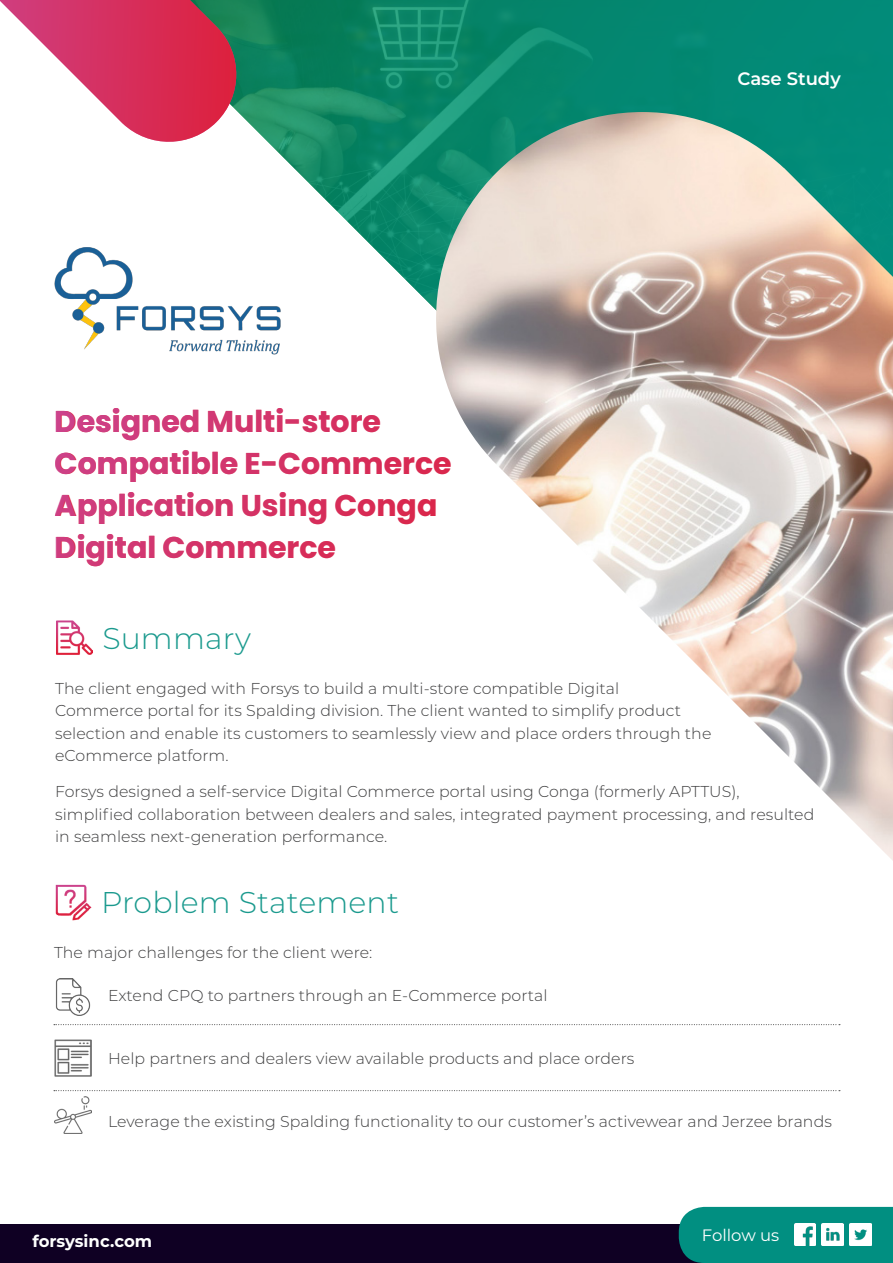
<style>
.page{position:relative;width:893px;height:1263px;background:#fff}
.page>*{position:absolute;margin:0;border:0;box-sizing:border-box;transform-origin:0 0}
.t1{font:700 30px/42px "Poppins";color:#cc448e}
.t2{font:300 30px "Montserrat";letter-spacing:.005em;color:#1b9a8e}
.t3{font:600 18px "Montserrat";color:#fff}
.t4{font:700 16.5px "Montserrat";color:#fff}
.t5{font:16.5px "Montserrat";color:#fff}
.t6{font:300 15.75px/22.5px "Montserrat";letter-spacing:.005em;color:#3e3e3f}
</style>
<div class="page">
<svg style="left:243px;top:0;width:650px;height:328px"></svg>
<div style="left:0;top:1224px;width:893px;height:39px;background:#0f0023"></div>
<div style="left:679px;top:1207px;width:214px;height:56px;background:#018f81"></div>
<img style="left:794px;top:1224px;width:21px;height:21px">
<img style="left:822px;top:1224px;width:21px;height:21px">
<img style="left:850px;top:1224px;width:21px;height:21px">
<img style="left:57px;top:620px;width:36px;height:35px">
<img style="left:56px;top:884px;width:36px;height:36px">
<img style="left:54px;top:247px;width:226px;height:108px">
<img style="left:55px;top:978px;width:36px;height:37px">
<img style="left:54px;top:1040px;width:37px;height:37px">
<img style="left:54px;top:1097px;width:37px;height:37px">
<img style="left:416px;top:112px;width:477px;height:749px">
<svg style="left:0;top:0;width:243px;height:142px"></svg>
<svg style="left:54px;top:1024px;width:786px;height:1px"></svg>
<svg style="left:54px;top:1090px;width:786px;height:1px"></svg>
<h1 class="t1" style="left:55px;top:401px;width:398px">Designed Multi-store<br>Compatible E-Commerce<br>Application Using Conga<br>Digital Commerce</h1>
<p class="t3" style="left:737px;top:66px;width:105px">Case Study</p>
<p class="t2" style="left:102px;top:618px;width:150px">Summary</p>
<p class="t6" style="left:55px;top:676px;width:658px">The client engaged with Forsys to build a multi-store compatible Digital Commerce portal for its Spalding division. The client wanted to simplify product selection and enable its customers to seamlessly view and place orders through the eCommerce platform.</p>
<p class="t6" style="left:55px;top:780px;width:761px">Forsys designed a self-service Digital Commerce portal using Conga (formerly APTTUS), simplified collaboration between dealers and sales, integrated payment processing, and resulted in seamless next-generation performance.</p>
<p class="t2" style="left:101px;top:882px;width:299px">Problem Statement</p>
<p class="t6" style="left:54px;top:941px;width:320px">The major challenges for the client were:</p>
<p class="t6" style="left:108px;top:984px;width:441px">Extend CPQ to partners through an E-Commerce portal</p>
<p class="t6" style="left:108px;top:1047px;width:528px">Help partners and dealers view available products and place orders</p>
<p class="t6" style="left:108px;top:1110px;width:725px">Leverage the existing Spalding functionality to our customer’s activewear and Jerzee brands</p>
<p class="t4" style="left:32px;top:1229px;width:121px">forsysinc.com</p>
<p class="t5" style="left:702px;top:1223px;width:79px">Follow us</p>
</div>
